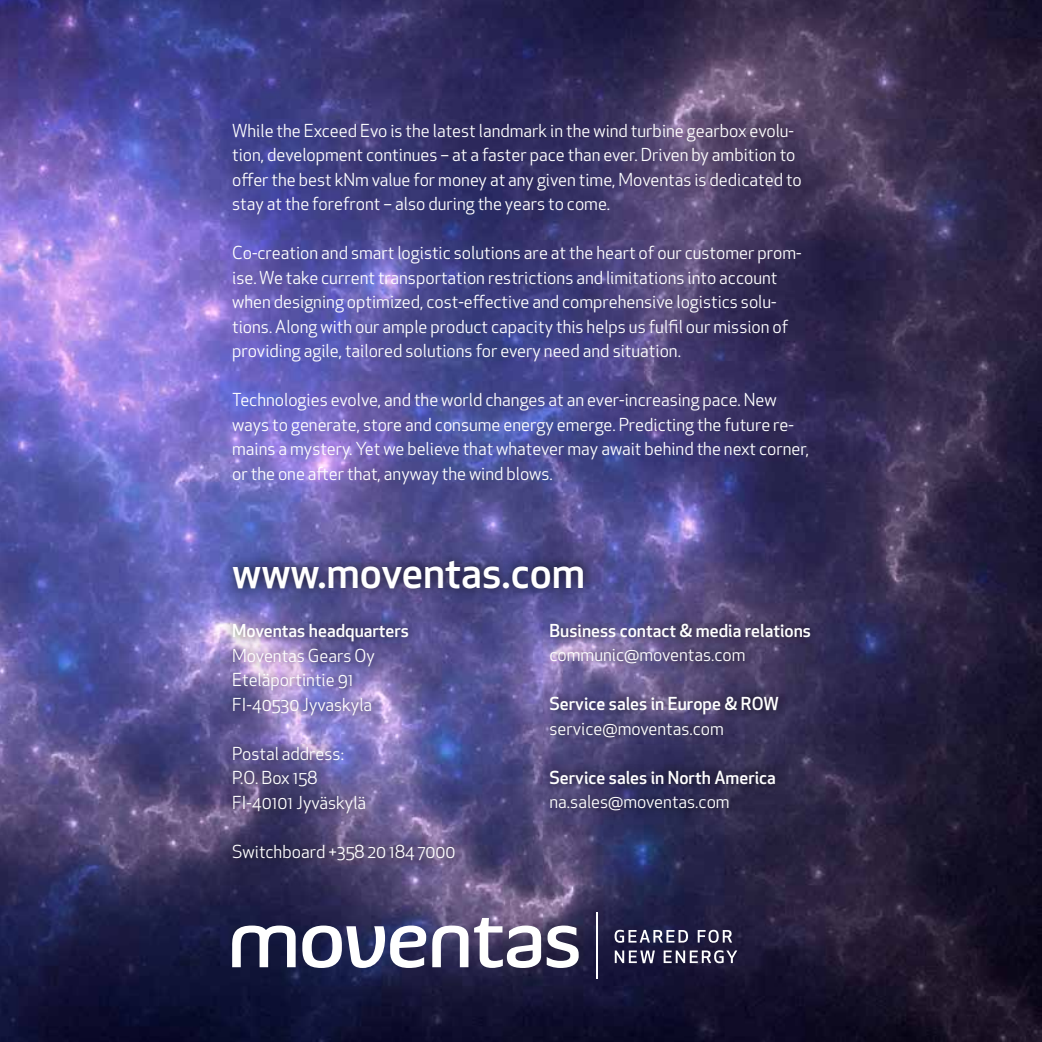
<style>
.page{position:relative;width:1042px;height:1042px;background:#fff}
.page>*{position:absolute;margin:0;border:0;box-sizing:border-box;transform-origin:0 0}
.t1{font:500 42px "Apex New";color:#fff}
.t2{font:17.5px/24.5px "Apex New";color:#fff}
.t3{font:500 17.5px "Apex New";color:#fff}
</style>
<div class="page">
<img style="left:0;top:0;width:1042px;height:1042px">
<hr style="left:596px;top:912px;width:2px;height:67px;background:#fff">
<svg style="left:232px;top:918px;width:347px;height:50px"></svg>
<svg style="left:614px;top:930px;width:74px;height:13px"></svg>
<svg style="left:698px;top:930px;width:34px;height:13px"></svg>
<svg style="left:615px;top:950px;width:40px;height:13px"></svg>
<svg style="left:663px;top:950px;width:74px;height:13px"></svg>
<div style="left:222px;top:550px;width:599px;height:321px;background:#000;opacity:.75"></div>
<p class="t2" style="left:232px;top:118px;width:571px">While the Exceed Evo is the latest landmark in the wind turbine gearbox evolu&shy;tion, development continues – at a faster pace than ever. Driven by ambition to offer the best kNm value for money at any given time, Moventas is dedicated to stay at the forefront – also during the years to come.</p>
<p class="t2" style="left:232px;top:240px;width:571px">Co-creation and smart logistic solutions are at the heart of our customer prom&shy;ise. We take current transportation restrictions and limitations into account when designing optimized, cost-effective and comprehensive logistics solu&shy;tions. Along with our ample product capacity this helps us fulfil our mission of providing agile, tailored solutions for every need and situation.</p>
<p class="t2" style="left:232px;top:387px;width:578px">Technologies evolve, and the world changes at an ever-increasing pace. New ways to generate, store and consume energy emerge. Predicting the future re&shy;mains a mystery. Yet we believe that whatever may await behind the next corner, or the one after that, anyway the wind blows.</p>
<h1 class="t1" style="left:232px;top:544px;width:354px">www.moventas.com</h1>
<p class="t3" style="left:232px;top:619px;width:178px">Moventas headquarters</p>
<p class="t2" style="left:232px;top:643px;width:144px">Moventas Gears Oy<br>Eteläportintie 91<br>FI-40530 Jyvaskyla</p>
<p class="t2" style="left:232px;top:741px;width:135px">Postal address:<br>P.O. Box 158<br>FI-40101 Jyväskylä</p>
<p class="t2" style="left:232px;top:839px;width:225px">Switchboard +358 20 184 7000</p>
<p class="t3" style="left:549px;top:618px;width:263px">Business contact &amp; media relations</p>
<p class="t2" style="left:549px;top:642px;width:197px">communic@moventas.com</p>
<p class="t3" style="left:549px;top:692px;width:231px">Service sales in Europe &amp; ROW</p>
<p class="t2" style="left:549px;top:716px;width:176px">service@moventas.com</p>
<p class="t3" style="left:549px;top:765px;width:228px">Service sales in North America</p>
<p class="t2" style="left:549px;top:789px;width:182px">na.sales@moventas.com</p>
</div>
